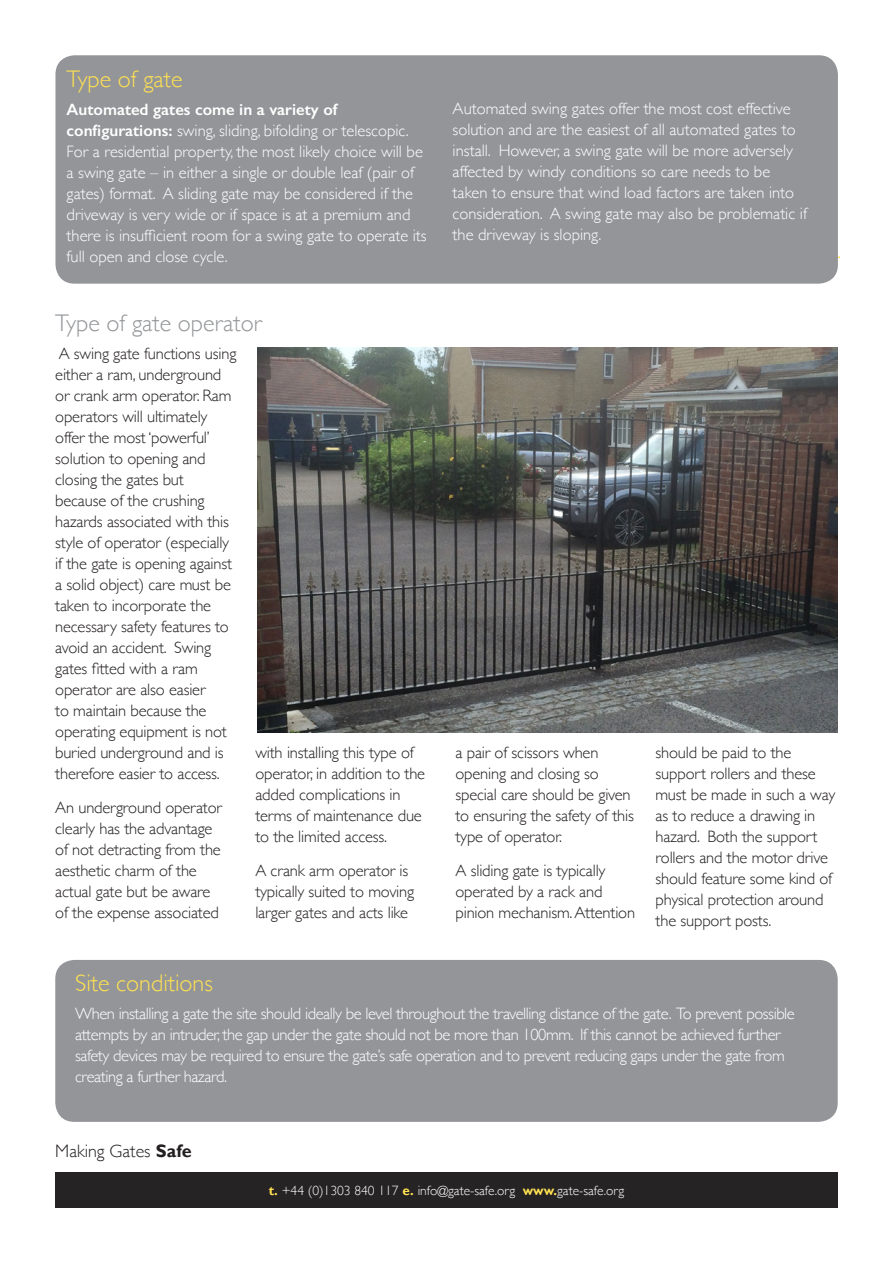
<style>
.page{position:relative;width:893px;height:1263px;background:#fff}
.page>*{position:absolute;margin:0;border:0;box-sizing:border-box;transform-origin:0 0}
.t1{font:300 24px "Gill Sans";color:#ffe152}
.t2{font:300 24px "Gill Sans";color:#939598}
.t3{font:300 18px "Gill Sans";color:#231f20}
.body{font:300 16.5px/21px "Gill Sans";letter-spacing:-.01em;color:#231f20}
.body-2{font:300 16.5px/21px "Gill Sans";color:#fff}
.body-3{font:300 16.5px/21px "Gill Sans";letter-spacing:-.025em;color:#fff}
.t4{font:300 13.5px "Gill Sans";color:#fff}
.s1{font-weight:600}
.s2{font-weight:700}
.s3{font-weight:700;color:#ffe152}
</style>
<div class="page">
<div style="left:55px;top:960px;width:783px;height:162px;background:#939598;border-radius:19px"></div>
<div style="left:55px;top:1172px;width:783px;height:36px;background:#262324"></div>
<hr style="left:58px;top:257px;width:782px;height:1px;background:#ffe152">
<div style="left:55px;top:55px;width:783px;height:229px;background:#939598;border-radius:19px"></div>
<img style="left:258px;top:348px;width:580px;height:385px">
<p class="t1" style="left:67px;top:60px;width:117px">Type of gate</p>
<p class="body-2" style="left:67px;top:98px;width:362px"><span class="s1">Automated gates come in a variety of configurations:</span> swing, sliding, bifolding or telescopic.<br>For a residential property, the most likely choice will be a swing gate – in either a single or double leaf (pair of gates) format. A sliding gate may be considered if the driveway is very wide or if space is at a premium and there is insufficient room for a swing gate to operate its full open and close cycle.</p>
<p class="body-2" style="left:453px;top:97px;width:356px">Automated swing gates offer the most cost effective solution and are the easiest of all automated gates to install. However, a swing gate will be more adversely affected by windy conditions so care needs to be taken to ensure that wind load factors are taken into consideration. A swing gate may also be problematic if the driveway is sloping.</p>
<p class="t2" style="left:55px;top:304px;width:208px">Type of gate operator</p>
<p class="body" style="left:55px;top:342px;width:183px">A swing gate functions using either a ram, underground or crank arm operator. Ram operators will ultimately offer the most ‘powerful’ solution to opening and closing the gates but because of the crushing hazards associated with this style of operator (especially if the gate is opening against a solid object) care must be taken to incorporate the necessary safety features to avoid an accident. Swing gates fitted with a ram operator are also easier<br>to maintain because the operating equipment is not buried underground and is therefore easier to access.</p>
<p class="body" style="left:55px;top:796px;width:168px">An underground operator clearly has the advantage of not detracting from the aesthetic charm of the actual gate but be aware of the expense associated</p>
<p class="body" style="left:255px;top:741px;width:171px">with installing this type of operator, in addition to the added complications in terms of maintenance due to the limited access.</p>
<p class="body" style="left:255px;top:859px;width:160px">A crank arm operator is typically suited to moving larger gates and acts like</p>
<p class="t1" style="left:75px;top:964px;width:139px">Site conditions</p>
<p class="body" style="left:455px;top:741px;width:180px">a pair of scissors when opening and closing so special care should be given to ensuring the safety of this type of operator.</p>
<p class="body" style="left:455px;top:859px;width:181px">A sliding gate is typically operated by a rack and pinion mechanism. Attention</p>
<p class="body" style="left:656px;top:741px;width:181px">should be paid to the support rollers and these must be made in such a way as to reduce a drawing in hazard. Both the support rollers and the motor drive should feature some kind of physical protection around the support posts.</p>
<p class="body-3" style="left:75px;top:1002px;width:721px">When installing a gate the site should ideally be level throughout the travelling distance of the gate. To prevent possible attempts by an intruder, the gap under the gate should not be more than 100mm. If this cannot be achieved further safety devices may be required to ensure the gate’s safe operation and to prevent reducing gaps under the gate from creating a further hazard.</p>
<p class="t3" style="left:55px;top:1137px;width:138px">Making Gates <span class="s2">Safe</span></p>
<p class="t4" style="left:269px;top:1179px;width:357px"><span class="s3">t.</span> +44 (0)1303 840 117 <span class="s3">e.</span> info@gate-safe.org <span class="s3">www.</span>gate-safe.org</p>
</div>
